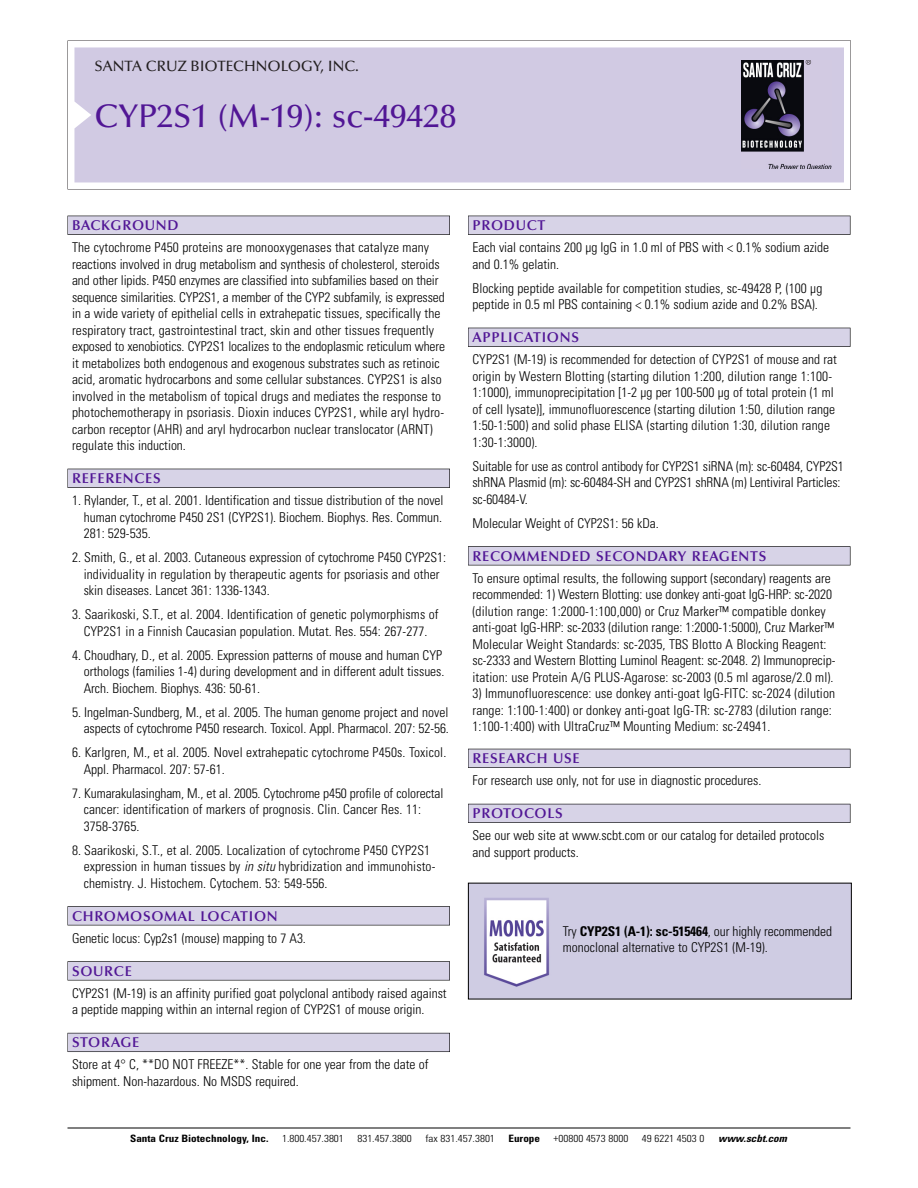
<style>
.page{position:relative;width:918px;height:1188px;background:#fff}
.page>*{position:absolute;margin:0;border:0;box-sizing:border-box;transform-origin:0 0}
.t1{font:500 33px "Optima";color:#511695}
.t2{font:500 15px "Optima";color:#231f20}
.t3{font:600 14.25px "Optima";letter-spacing:.05em;color:#511695}
.t4{font:300 condensed 13.5px/16.5px "Univers";color:#000}
.t5{font:300 condensed 10.2px "Univers";color:#000;scale:1.1 1}
.t6{font:700 condensed 10.2px "Univers";color:#000;scale:1.1 1}
.t7{font:italic 700 condensed 10.2px "Univers";color:#000;scale:1.1 1}
.s1{font-style:italic}
.s2{font-weight:700}
</style>
<div class="page">
<svg style="left:68px;top:40px;width:783px;height:149px"></svg>
<div style="left:74px;top:47px;width:770px;height:135px;background:#d1cae3"></div>
<img style="left:741px;top:60px;width:90px;height:108px">
<div style="left:68px;top:216px;width:382px;height:19px;background:#525155"></div>
<div style="left:68px;top:216px;width:381px;height:18px;background:#d7d3e7"></div>
<div style="left:68px;top:469px;width:382px;height:19px;background:#515055"></div>
<div style="left:68px;top:469px;width:381px;height:18px;background:#d7d3e7"></div>
<div style="left:68px;top:906px;width:382px;height:19px;background:#545357"></div>
<div style="left:68px;top:907px;width:381px;height:18px;background:#d7d3e7"></div>
<div style="left:68px;top:961px;width:382px;height:19px;background:#575759"></div>
<div style="left:68px;top:962px;width:381px;height:18px;background:#d7d3e7"></div>
<div style="left:68px;top:1033px;width:382px;height:19px;background:#5b5a62"></div>
<div style="left:68px;top:1033px;width:381px;height:18px;background:#d7d3e7"></div>
<div style="left:468px;top:216px;width:382px;height:19px;background:#525155"></div>
<div style="left:468px;top:216px;width:382px;height:18px;background:#d7d3e7"></div>
<div style="left:468px;top:328px;width:382px;height:19px;background:#515055"></div>
<div style="left:468px;top:328px;width:382px;height:18px;background:#d7d3e7"></div>
<div style="left:468px;top:546px;width:382px;height:19px;background:#545357"></div>
<div style="left:468px;top:547px;width:382px;height:18px;background:#d7d3e7"></div>
<div style="left:468px;top:749px;width:382px;height:19px;background:#525158"></div>
<div style="left:468px;top:749px;width:382px;height:18px;background:#d7d3e7"></div>
<div style="left:468px;top:804px;width:382px;height:19px;background:#54535a"></div>
<div style="left:468px;top:804px;width:382px;height:18px;background:#d7d3e7"></div>
<hr style="left:68px;top:1128px;width:782px;height:1px;background:#000">
<img style="left:470px;top:885px;width:380px;height:112px">
<p class="t2" style="left:94px;top:61px;width:266px">SANTA CRUZ BIOTECHNOLOGY, INC.</p>
<h1 class="t1" style="left:94px;top:103px;width:363px">CYP2S1 (M-19): sc-49428</h1>
<p class="t3" style="left:72px;top:219px;width:108px">BACKGROUND</p>
<p class="t4" style="left:72px;top:240px;width:375px">The cytochrome P450 proteins are monooxygenases that catalyze many reactions involved in drug metabolism and synthesis of cholesterol, steroids and other lipids. P450 enzymes are classified into subfamilies based on their sequence similarities. CYP2S1, a member of the CYP2 subfamily, is expressed in a wide variety of epithelial cells in extrahepatic tissues, specifically the respiratory tract, gastrointestinal tract, skin and other tissues frequently exposed to xenobiotics. CYP2S1 localizes to the endoplasmic reticulum where it metabolizes both endogenous and exogenous substrates such as retinoic acid, aromatic hydrocarbons and some cellular substances. CYP2S1 is also involved in the metabolism of topical drugs and mediates the response to photochemotherapy in psoriasis. Dioxin induces CYP2S1, while aryl hydro&shy;carbon receptor (AHR) and aryl hydrocarbon nuclear translocator (ARNT) regulate this induction.</p>
<p class="t3" style="left:72px;top:473px;width:90px">REFERENCES</p>
<p class="t4" style="left:84px;top:493px;width:361px;text-align:justify;text-indent:-12px">1. Rylander, T., et al. 2001. Identification and tissue distribution of the novel human cytochrome P450 2S1 (CYP2S1). Biochem. Biophys. Res. Commun.<br>281: 529-535.</p>
<p class="t4" style="left:84px;top:550px;width:364px;text-indent:-12px">2. Smith, G., et al. 2003. Cutaneous expression of cytochrome P450 CYP2S1: individuality in regulation by therapeutic agents for psoriasis and other skin diseases. Lancet 361: 1336-1343.</p>
<p class="t4" style="left:72px;top:607px;width:368px;text-align:center">3. Saarikoski, S.T., et al. 2004. Identification of genetic polymorphisms of<br>CYP2S1 in a Finnish Caucasian population. Mutat. Res. 554: 267-277.</p>
<p class="t4" style="left:84px;top:648px;width:362px;text-indent:-12px">4. Choudhary, D., et al. 2005. Expression patterns of mouse and human CYP orthologs (families 1-4) during development and in different adult tissues.<br>Arch. Biochem. Biophys. 436: 50-61.</p>
<p class="t4" style="left:72px;top:705px;width:378px;text-align:right">5. Ingelman-Sundberg, M., et al. 2005. The human genome project and novel aspects of cytochrome P450 research. Toxicol. Appl. Pharmacol. 207: 52-56.</p>
<p class="t4" style="left:84px;top:745px;width:364px;text-indent:-12px">6. Karlgren, M., et al. 2005. Novel extrahepatic cytochrome P450s. Toxicol.<br>Appl. Pharmacol. 207: 57-61.</p>
<p class="t4" style="left:84px;top:786px;width:361px;text-indent:-12px">7. Kumarakulasingham, M., et al. 2005. Cytochrome p450 profile of colorectal cancer: identification of markers of prognosis. Clin. Cancer Res. 11:<br>3758-3765.</p>
<p class="t4" style="left:84px;top:843px;width:353px;text-indent:-12px">8. Saarikoski, S.T., et al. 2005. Localization of cytochrome P450 CYP2S1 expression in human tissues by <span class="s1">in situ</span> hybridization and immunohisto&shy;chemistry. J. Histochem. Cytochem. 53: 549-556.</p>
<p class="t3" style="left:72px;top:910px;width:207px">CHROMOSOMAL LOCATION</p>
<p class="t4" style="left:72px;top:931px;width:235px">Genetic locus: Cyp2s1 (mouse) mapping to 7 A3.</p>
<p class="t3" style="left:72px;top:965px;width:61px">SOURCE</p>
<p class="t4" style="left:72px;top:986px;width:376px">CYP2S1 (M-19) is an affinity purified goat polyclonal antibody raised against a peptide mapping within an internal region of CYP2S1 of mouse origin.</p>
<p class="t3" style="left:72px;top:1037px;width:69px">STORAGE</p>
<p class="t4" style="left:72px;top:1057px;width:358px">Store at 4° C, **DO NOT FREEZE**. Stable for one year from the date of shipment. Non-hazardous. No MSDS required.</p>
<p class="t3" style="left:473px;top:219px;width:74px">PRODUCT</p>
<p class="t4" style="left:473px;top:240px;width:358px">Each vial contains 200 µg IgG in 1.0 ml of PBS with &lt; 0.1% sodium azide and 0.1% gelatin.</p>
<p class="t4" style="left:473px;top:281px;width:351px">Blocking peptide available for competition studies, sc-49428 P, (100 µg peptide in 0.5 ml PBS containing &lt; 0.1% sodium azide and 0.2% BSA).</p>
<p class="t3" style="left:473px;top:332px;width:108px">APPLICATIONS</p>
<p class="t4" style="left:473px;top:352px;width:366px">CYP2S1 (M-19) is recommended for detection of CYP2S1 of mouse and rat origin by Western Blotting (starting dilution 1:200, dilution range 1:100- 1:1000), immunoprecipitation [1-2 µg per 100-500 µg of total protein (1 ml of cell lysate)], immunofluorescence (starting dilution 1:50, dilution range 1:50-1:500) and solid phase ELISA (starting dilution 1:30, dilution range 1:30-1:3000).</p>
<p class="t4" style="left:473px;top:459px;width:373px">Suitable for use as control antibody for CYP2S1 siRNA (m): sc-60484, CYP2S1 shRNA Plasmid (m): sc-60484-SH and CYP2S1 shRNA (m) Lentiviral Particles: sc-60484-V.</p>
<p class="t4" style="left:473px;top:516px;width:188px">Molecular Weight of CYP2S1: 56 kDa.</p>
<p class="t3" style="left:473px;top:550px;width:295px">RECOMMENDED SECONDARY REAGENTS</p>
<p class="t4" style="left:473px;top:571px;width:364px">To ensure optimal results, the following support (secondary) reagents are recommended: 1) Western Blotting: use donkey anti-goat IgG-HRP: sc-2020 (dilution range: 1:2000-1:100,000) or Cruz Marker™ compatible donkey anti-goat IgG-HRP: sc-2033 (dilution range: 1:2000-1:5000), Cruz Marker™ Molecular Weight Standards: sc-2035, TBS Blotto A Blocking Reagent: sc-2333 and Western Blotting Luminol Reagent: sc-2048. 2) Immunoprecip&shy;itation: use Protein A/G PLUS-Agarose: sc-2003 (0.5 ml agarose/2.0 ml).</p>
<p class="t4" style="left:473px;top:686px;width:364px">3) Immunofluorescence: use donkey anti-goat IgG-FITC: sc-2024 (dilution range: 1:100-1:400) or donkey anti-goat IgG-TR: sc-2783 (dilution range:<br>1:100-1:400) with UltraCruz™ Mounting Medium: sc-24941.</p>
<p class="t3" style="left:473px;top:753px;width:109px">RESEARCH USE</p>
<p class="t4" style="left:473px;top:773px;width:291px">For research use only, not for use in diagnostic procedures.</p>
<p class="t3" style="left:473px;top:808px;width:92px">PROTOCOLS</p>
<p class="t4" style="left:473px;top:828px;width:353px">See our web site at www.scbt.com or our catalog for detailed protocols and support products.</p>
<p class="t4" style="left:563px;top:924px;width:271px">Try <span class="s2">CYP2S1 (A-1): sc-515464</span>, our highly recommended monoclonal alternative to CYP2S1 (M-19).</p>
<p class="t6" style="left:130px;top:1135px;width:127px">Santa Cruz Biotechnology, Inc.</p>
<p class="t5" style="left:282px;top:1135px;width:58px">1.800.457.3801</p>
<p class="t5" style="left:357px;top:1135px;width:51px">831.457.3800</p>
<p class="t5" style="left:425px;top:1135px;width:65px">fax 831.457.3801</p>
<p class="t6" style="left:508px;top:1135px;width:30px">Europe</p>
<p class="t5" style="left:554px;top:1135px;width:69px">+00800 4573 8000</p>
<p class="t5" style="left:642px;top:1135px;width:58px">49 6221 4503 0</p>
<p class="t7" style="left:718px;top:1135px;width:64px">www.scbt.com</p>
</div>
